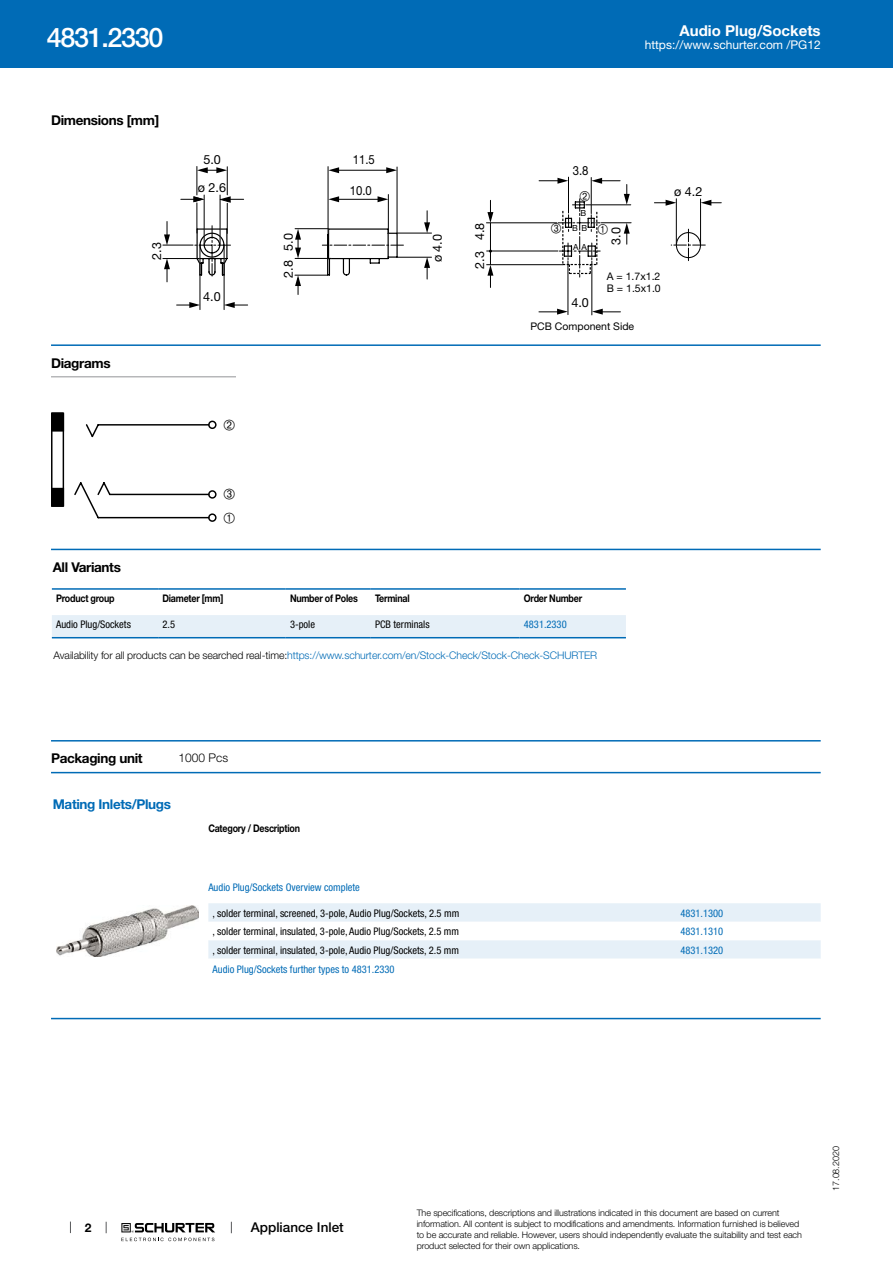
<style>
.page{position:relative;width:893px;height:1263px;background:#fff}
.page>*{position:absolute;margin:0;border:0;box-sizing:border-box;transform-origin:0 0}
.t1{font:500 27px "Helvetica Neue LT";letter-spacing:-.05em;color:#fff}
.t2{font:700 15px "Helvetica Neue LT";color:#fff}
.t3{font:700 13.5px "Helvetica Neue LT";letter-spacing:-.025em;color:#000}
.t4{font:700 13.5px "Helvetica Neue LT";letter-spacing:-.025em;color:#006bb6}
.t5{font:500 13.5px "Helvetica Neue LT";color:#000}
.t6{font:12.6px "Helvetica Neue LT";color:#000}
.t7{font:12.6px "Helvetica Neue LT";color:#000;scale:.9 1}
.t8{font:12px "Helvetica Neue LT";color:#fff}
.t9{font:300 12px "Helvetica Neue LT";color:#000}
.t10{font:700 12px "Helvetica Neue LT";color:#000}
.t11{font:condensed 10.5px "Helvetica Neue LT";color:#000}
.t12{font:condensed 10.5px "Helvetica Neue LT";color:#006bb6}
.t13{font:300 10.5px "Helvetica Neue LT";letter-spacing:-.01em;color:#006bb6}
.t14{font:700 10.5px "Helvetica Neue LT";letter-spacing:-.025em;color:#000;scale:.85 1}
.t15{font:10.5px/12px "Helvetica Neue LT";color:#000}
.t16{font:300 9px/10.8px "Helvetica Neue LT";letter-spacing:-.01em;color:#000}
.t17{font:8.4px "Helvetica Neue LT";color:#000}
.s1{color:#000}
</style>
<div class="page">
<svg style="left:70px;top:1221px;width:1px;height:12px"></svg>
<svg style="left:121px;top:1223px;width:94px;height:18px"></svg>
<div style="left:0;top:0;width:893px;height:68px;background:#006bb6"></div>
<svg style="left:671px;top:229px;width:34px;height:32px"></svg>
<div style="left:676px;top:232px;width:25px;height:26px;border:1px solid #000;border-radius:50%"></div>
<hr style="left:700px;top:199px;width:1px;height:46px;background:#000">
<hr style="left:676px;top:199px;width:1px;height:46px;background:#000">
<hr style="left:200px;top:245px;width:1px;height:65px;background:#000">
<hr style="left:224px;top:245px;width:1px;height:65px;background:#000">
<hr style="left:592px;top:261px;width:1px;height:54px;background:#000">
<hr style="left:568px;top:261px;width:1px;height:54px;background:#000">
<hr style="left:163px;top:258px;width:35px;height:1px;background:#000">
<hr style="left:163px;top:245px;width:30px;height:1px;background:#000">
<hr style="left:586px;top:205px;width:45px;height:1px;background:#000">
<hr style="left:601px;top:222px;width:30px;height:1px;background:#000">
<svg style="left:224px;top:302px;width:24px;height:6px"></svg>
<svg style="left:177px;top:302px;width:23px;height:6px"></svg>
<svg style="left:701px;top:200px;width:20px;height:6px"></svg>
<svg style="left:654px;top:200px;width:22px;height:6px"></svg>
<svg style="left:592px;top:309px;width:28px;height:6px"></svg>
<svg style="left:539px;top:309px;width:29px;height:6px"></svg>
<svg style="left:164px;top:221px;width:6px;height:24px"></svg>
<svg style="left:164px;top:259px;width:6px;height:23px"></svg>
<hr style="left:51px;top:344px;width:770px;height:2px;background:#006bb6">
<hr style="left:51px;top:376px;width:185px;height:1px;background:#939598">
<hr style="left:51px;top:431px;width:1px;height:58px;background:#000">
<hr style="left:63px;top:431px;width:1px;height:58px;background:#000">
<svg style="left:74px;top:420px;width:143px;height:102px"></svg>
<div style="left:52px;top:413px;width:11px;height:18px;background:#000"></div>
<div style="left:51px;top:412px;width:13px;height:19px;border:1px solid #000"></div>
<div style="left:52px;top:489px;width:11px;height:17px;background:#000"></div>
<div style="left:51px;top:488px;width:13px;height:19px;border:1px solid #000"></div>
<hr style="left:51px;top:549px;width:770px;height:1px;background:#006bb6">
<div style="left:52px;top:615px;width:574px;height:24px;background:#e6f0f8"></div>
<hr style="left:52px;top:588px;width:106px;height:2px;background:#006bb6">
<hr style="left:158px;top:588px;width:128px;height:2px;background:#006bb6">
<hr style="left:286px;top:588px;width:85px;height:2px;background:#006bb6">
<hr style="left:371px;top:588px;width:149px;height:2px;background:#006bb6">
<hr style="left:520px;top:588px;width:106px;height:2px;background:#006bb6">
<hr style="left:52px;top:637px;width:106px;height:1px;background:#006bb6">
<hr style="left:158px;top:637px;width:128px;height:1px;background:#006bb6">
<hr style="left:286px;top:637px;width:85px;height:1px;background:#006bb6">
<hr style="left:371px;top:637px;width:149px;height:1px;background:#006bb6">
<hr style="left:520px;top:637px;width:106px;height:1px;background:#006bb6">
<hr style="left:51px;top:740px;width:770px;height:1px;background:#006bb6">
<hr style="left:51px;top:772px;width:770px;height:1px;background:#006bb6">
<img style="left:57px;top:905px;width:142px;height:51px">
<svg style="left:208px;top:903px;width:613px;height:56px"></svg>
<hr style="left:51px;top:1018px;width:770px;height:1px;background:#006bb6">
<svg style="left:181px;top:166px;width:449px;height:128px"></svg>
<h1 class="t1" style="left:47px;top:21px;width:118px">4831.2330</h1>
<h3 class="t3" style="left:51px;top:112px;width:110px">Dimensions [mm]</h3>
<h3 class="t3" style="left:51px;top:355px;width:61px">Diagrams</h3>
<h3 class="t6" style="left:149px;top:260px;width:19px;rotate:-90deg">2.3</h3>
<h3 class="t6" style="left:203px;top:152px;width:19px">5.0</h3>
<h3 class="t6" style="left:198px;top:180px;width:30px">ø 2.6</h3>
<h3 class="t6" style="left:203px;top:289px;width:19px">4.0</h3>
<h3 class="t6" style="left:281px;top:251px;width:19px;rotate:-90deg">5.0</h3>
<h3 class="t6" style="left:281px;top:278px;width:19px;rotate:-90deg">2.8</h3>
<h3 class="t7" style="left:353px;top:152px;width:26px">11.5</h3>
<h3 class="t7" style="left:350px;top:183px;width:26px">10.0</h3>
<h3 class="t6" style="left:430px;top:262px;width:30px;rotate:-90deg">ø 4.0</h3>
<h3 class="t6" style="left:472px;top:269px;width:48px;rotate:-90deg">2.3 4.8</h3>
<h2 class="t2" style="left:680px;top:21px;width:143px">Audio Plug/Sockets</h2>
<h3 class="t8" style="left:645px;top:38px;width:178px">https://www.schurter.com /PG12</h3>
<h3 class="t7" style="left:573px;top:163px;width:19px">3.8</h3>
<p class="t17" style="left:580px;top:208px;width:7px">B</p>
<p class="t17" style="left:572px;top:223px;width:16px">B B</p>
<p class="t17" style="left:573px;top:242px;width:15px">A A</p>
<h3 class="t6" style="left:571px;top:295px;width:19px">4.0</h3>
<h3 class="t6" style="left:609px;top:245px;width:19px;rotate:-90deg">3.0</h3>
<p class="t15" style="left:607px;top:270px;width:55px">A = 1.7x1.2<br>B = 1.5x1.0</p>
<h3 class="t6" style="left:674px;top:184px;width:30px">ø 4.2</h3>
<p class="t15" style="left:530px;top:320px;width:105px">PCB Component Side</p>
<h3 class="t3" style="left:53px;top:559px;width:70px">All Variants</h3>
<p class="t14" style="left:56px;top:592px;width:70px">Product group</p>
<p class="t14" style="left:162px;top:592px;width:73px">Diameter [mm]</p>
<p class="t14" style="left:290px;top:592px;width:81px">Number of Poles</p>
<p class="t14" style="left:375px;top:592px;width:42px">Terminal</p>
<p class="t14" style="left:524px;top:592px;width:70px">Order Number</p>
<p class="t11" style="left:56px;top:619px;width:76px">Audio Plug/Sockets</p>
<p class="t11" style="left:162px;top:619px;width:14px">2.5</p>
<p class="t11" style="left:290px;top:619px;width:27px">3-pole</p>
<p class="t11" style="left:375px;top:619px;width:56px">PCB terminals</p>
<p class="t12" style="left:524px;top:619px;width:44px">4831.2330</p>
<p class="t13" style="left:54px;top:649px;width:545px"><span class="s1">Availability for all products can be searched real-time:</span>https://www.schurter.com/en/Stock-Check/Stock-Check-SCHURTER</p>
<h3 class="t3" style="left:51px;top:750px;width:93px">Packaging unit</h3>
<h3 class="t9" style="left:179px;top:751px;width:51px">1000 Pcs</h3>
<h3 class="t4" style="left:53px;top:796px;width:120px">Mating Inlets/Plugs</h3>
<p class="t14" style="left:208px;top:822px;width:109px">Category / Description</p>
<p class="t12" style="left:208px;top:881px;width:153px">Audio Plug/Sockets Overview complete</p>
<p class="t11" style="left:213px;top:907px;width:248px">, solder terminal, screened, 3-pole, Audio Plug/Sockets, 2.5 mm</p>
<p class="t12" style="left:680px;top:907px;width:44px">4831.1300</p>
<p class="t11" style="left:213px;top:925px;width:248px">, solder terminal, insulated, 3-pole, Audio Plug/Sockets, 2.5 mm</p>
<p class="t12" style="left:680px;top:925px;width:44px">4831.1310</p>
<p class="t11" style="left:213px;top:944px;width:248px">, solder terminal, insulated, 3-pole, Audio Plug/Sockets, 2.5 mm</p>
<p class="t12" style="left:680px;top:944px;width:44px">4831.1320</p>
<p class="t12" style="left:213px;top:963px;width:183px">Audio Plug/Sockets further types to 4831.2330</p>
<h3 class="t10" style="left:85px;top:1220px;width:8px">2</h3>
<h3 class="t5" style="left:251px;top:1219px;width:94px">Appliance Inlet</h3>
<p class="t16" style="left:417px;top:1207px;width:387px">The specifications, descriptions and illustrations indicated in this document are based on current information. All content is subject to modifications and amendments. Information furnished is believed to be accurate and reliable. However, users should independently evaluate the suitability and test each product selected for their own applications.</p>
<p class="t16" style="left:830px;top:1191px;width:46px;rotate:-90deg">17.08.2020</p>
</div>
